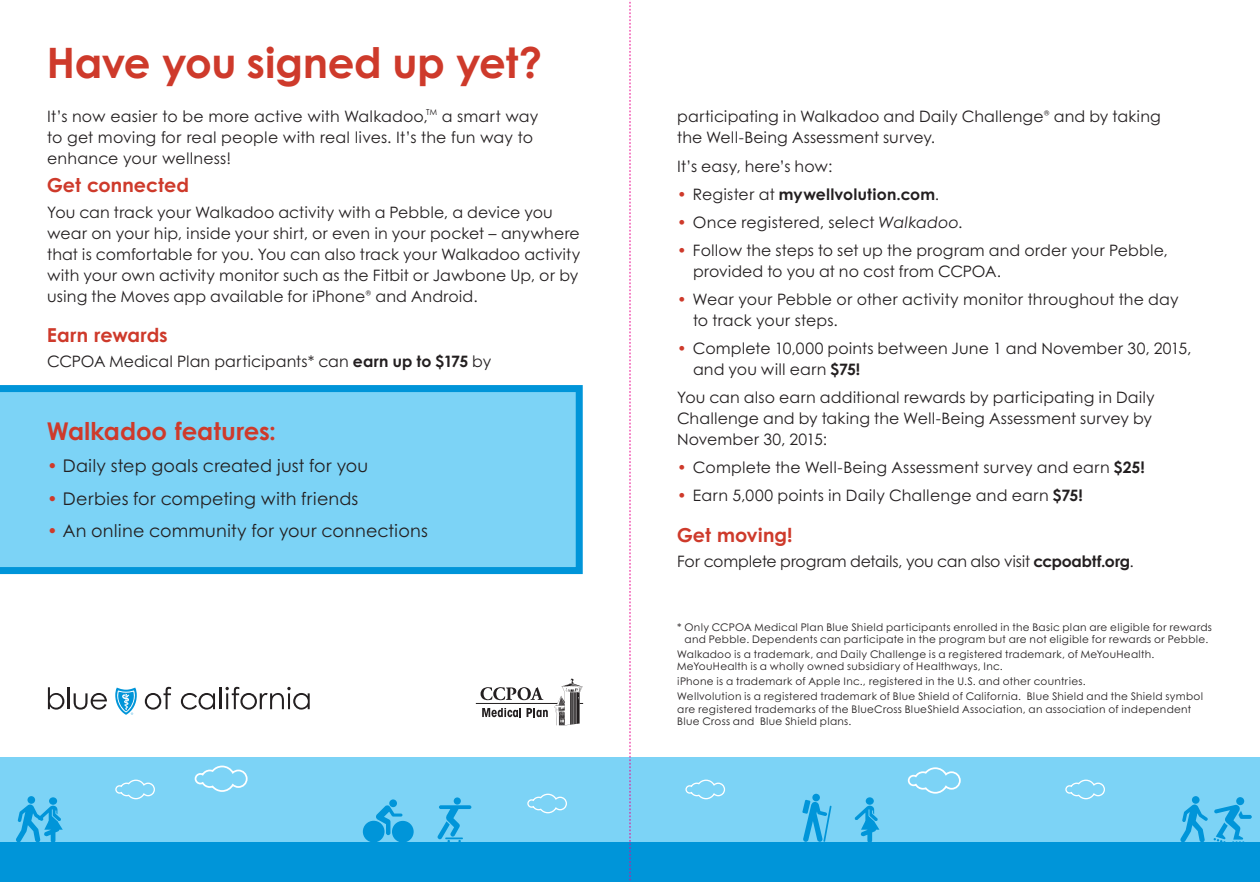
<style>
.page{position:relative;width:1260px;height:882px;background:#fff}
.page>*{position:absolute;margin:0;border:0;box-sizing:border-box;transform-origin:0 0}
.t1{font:700 42px "Century Gothic B";letter-spacing:-.005em;color:#ce3a2b}
.subhead_red_07{font:700 24.5px "Century Gothic B";color:#ce3a2b}
.subhead_red_11_14pt{font:700 19.25px "Century Gothic B";color:#ce3a2b}
.t2{font:17.5px "Century Gothic B";letter-spacing:.005em;color:#231f20}
.subhead_red_11_14pt-2{font:15.75px/21px "Century Gothic B";letter-spacing:.01em;color:#231f20}
.subhead_red_11_14pt-3{font:15.75px "Century Gothic B";letter-spacing:-.015em;color:#231f20}
.t3{font:700 15.75px "Century Gothic B";letter-spacing:.015em;color:#231f20}
.footnotes-legal_08{font:10.5px/12.2px "Century Gothic B";letter-spacing:.025em;color:#231f20}
.s1{font-weight:700}
.s2{color:#ce3a2b}
.s3{font-weight:400;color:#ce3a2b}
.s4{font-weight:400}
.s5{font-style:italic}
</style>
<div class="page">
<div style="left:0;top:758px;width:1260px;height:124px;background:#7cd3f6"></div>
<div style="left:363px;top:821px;width:22px;height:21px;background:#0095d9;border-radius:50%"></div>
<svg style="left:392px;top:821px;width:22px;height:22px"></svg>
<div style="left:394px;top:823px;width:18px;height:18px;background:#0095d9;border-radius:50%"></div>
<div style="left:389px;top:799px;width:8px;height:8px;background:#0095d9;border-radius:50%"></div>
<svg style="left:376px;top:805px;width:27px;height:30px"></svg>
<div style="left:812px;top:794px;width:8px;height:7px;background:#0095d9;border-radius:50%"></div>
<svg style="left:802px;top:800px;width:30px;height:42px"></svg>
<div style="left:454px;top:797px;width:7px;height:8px;background:#0095d9;border-radius:50%"></div>
<svg style="left:438px;top:805px;width:33px;height:37px"></svg>
<div style="left:1236px;top:797px;width:8px;height:8px;background:#0095d9;border-radius:50%"></div>
<svg style="left:1214px;top:805px;width:38px;height:37px"></svg>
<div style="left:1192px;top:796px;width:8px;height:8px;background:#0095d9;border-radius:50%"></div>
<svg style="left:1180px;top:804px;width:28px;height:38px"></svg>
<div style="left:27px;top:796px;width:8px;height:8px;background:#0095d9;border-radius:50%"></div>
<div style="left:0;top:842px;width:1260px;height:40px;background:#0095d9"></div>
<div style="left:49px;top:797px;width:8px;height:8px;background:#0095d9;border-radius:50%"></div>
<svg style="left:16px;top:804px;width:47px;height:38px"></svg>
<div style="left:866px;top:797px;width:8px;height:8px;background:#0095d9;border-radius:50%"></div>
<svg style="left:855px;top:806px;width:24px;height:36px"></svg>
<svg style="left:0;top:385px;width:583px;height:189px;background:#71cdf3"></svg>
<svg style="left:115px;top:688px;width:22px;height:27px"></svg>
<svg style="left:48px;top:687px;width:16px;height:23px"></svg>
<hr style="left:68px;top:687px;width:2px;height:22px;background:#231f20">
<svg style="left:74px;top:693px;width:33px;height:17px"></svg>
<svg style="left:145px;top:687px;width:26px;height:23px"></svg>
<svg style="left:181px;top:693px;width:34px;height:17px"></svg>
<hr style="left:219px;top:687px;width:2px;height:22px;background:#231f20">
<svg style="left:226px;top:687px;width:84px;height:23px"></svg>
<svg style="left:115px;top:779px;width:40px;height:21px"></svg>
<svg style="left:527px;top:793px;width:40px;height:21px"></svg>
<svg style="left:194px;top:765px;width:54px;height:27px"></svg>
<svg style="left:685px;top:779px;width:41px;height:21px"></svg>
<svg style="left:907px;top:767px;width:54px;height:27px"></svg>
<svg style="left:1065px;top:779px;width:40px;height:21px"></svg>
<hr style="left:476px;top:703px;width:107px;height:1px;background:#231f20">
<svg style="left:554px;top:678px;width:29px;height:47px"></svg>
<svg style="left:481px;top:687px;width:62px;height:13px"></svg>
<svg style="left:482px;top:708px;width:39px;height:9px"></svg>
<svg style="left:527px;top:708px;width:21px;height:9px"></svg>
<svg style="left:630px;top:0;width:1px;height:881px"></svg>
<p class="t1" style="left:47px;top:37px;width:497px">Have you signed up yet?</p>
<p class="subhead_red_11_14pt-2" style="left:47px;top:105px;width:493px">It’s now easier to be more active with Walkadoo,<sup>TM</sup> a smart way to get moving for real people with real lives. It’s the fun way to enhance your wellness!</p>
<p class="subhead_red_11_14pt" style="left:47px;top:173px;width:143px">Get connected</p>
<p class="subhead_red_11_14pt-2" style="left:47px;top:201px;width:535px">You can track your Walkadoo activity with a Pebble, a device you wear on your hip, inside your shirt, or even in your pocket – anywhere that is comfortable for you. You can also track your Walkadoo activity with your own activity monitor such as the Fitbit or Jawbone Up, or by using the Moves app available for iPhone® and Android.</p>
<p class="subhead_red_11_14pt" style="left:47px;top:323px;width:122px">Earn rewards</p>
<p class="subhead_red_11_14pt-2" style="left:47px;top:350px;width:446px">CCPOA Medical Plan participants* can <span class="s1">earn up to $175</span> by</p>
<p class="subhead_red_07" style="left:47px;top:416px;width:230px">Walkadoo features:</p>
<p class="t2" style="left:47px;top:456px;width:322px"><span class="s2">•</span> Daily step goals created just for you</p>
<p class="t2" style="left:47px;top:488px;width:313px"><span class="s2">•</span> Derbies for competing with friends</p>
<p class="t2" style="left:47px;top:520px;width:382px"><span class="s2">•</span> An online community for your connections</p>
<p class="subhead_red_11_14pt-2" style="left:677px;top:105px;width:485px">participating in Walkadoo and Daily Challenge® and by taking the Well-Being Assessment survey.</p>
<p class="subhead_red_11_14pt-2" style="left:677px;top:155px;width:157px">It’s easy, here’s how:</p>
<p class="t3" style="left:677px;top:184px;width:264px"><span class="s3">•</span> <span class="s4">Register at</span> mywellvolution.com<span class="s4">.</span></p>
<p class="subhead_red_11_14pt-2" style="left:677px;top:211px;width:287px"><span class="s2">•</span> Once registered, select <span class="s5">Walkadoo</span>.</p>
<p class="subhead_red_11_14pt-2" style="left:693px;top:239px;width:476px;text-indent:-16px"><span class="s2">•</span> Follow the steps to set up the program and order your Pebble, provided to you at no cost from CCPOA.</p>
<p class="subhead_red_11_14pt-2" style="left:693px;top:288px;width:487px;text-indent:-16px"><span class="s2">•</span> Wear your Pebble or other activity monitor throughout the day to track your steps.</p>
<p class="subhead_red_11_14pt-2" style="left:693px;top:337px;width:500px;text-indent:-16px"><span class="s2">•</span> Complete 10,000 points between June 1 and November 30, 2015, and you will earn <span class="s1">$75!</span></p>
<p class="subhead_red_11_14pt-2" style="left:677px;top:387px;width:479px">You can also earn additional rewards by participating in Daily<br>Challenge and by taking the Well-Being Assessment survey by<br>November 30, 2015:</p>
<p class="subhead_red_11_14pt-2" style="left:677px;top:457px;width:469px"><span class="s2">•</span> Complete the Well-Being Assessment survey and earn <span class="s1">$25!</span></p>
<p class="subhead_red_11_14pt-2" style="left:677px;top:485px;width:407px"><span class="s2">•</span> Earn 5,000 points in Daily Challenge and earn <span class="s1">$75!</span></p>
<p class="subhead_red_11_14pt" style="left:677px;top:523px;width:117px">Get moving!</p>
<p class="subhead_red_11_14pt-3" style="left:677px;top:552px;width:458px">For complete program details, you can also visit <span class="s1">ccpoabtf.org</span>.</p>
<p class="footnotes-legal_08" style="left:677px;top:621px;width:536px;text-align:center">* Only CCPOA Medical Plan Blue Shield participants enrolled in the Basic plan are eligible for rewards and Pebble. Dependents can participate in the program but are not eligible for rewards or Pebble.</p>
<p class="footnotes-legal_08" style="left:677px;top:648px;width:479px">Walkadoo is a trademark, and Daily Challenge is a registered trademark, of MeYouHealth.<br>MeYouHealth is a wholly owned subsidiary of Healthways, Inc.</p>
<p class="footnotes-legal_08" style="left:677px;top:675px;width:410px">iPhone is a trademark of Apple Inc., registered in the U.S. and other countries.</p>
<p class="footnotes-legal_08" style="left:677px;top:690px;width:527px">Wellvolution is a registered trademark of Blue Shield of California. Blue Shield and the Shield symbol are registered trademarks of the BlueCross BlueShield Association, an association of independent<br>Blue Cross and Blue Shield plans.</p>
</div>
